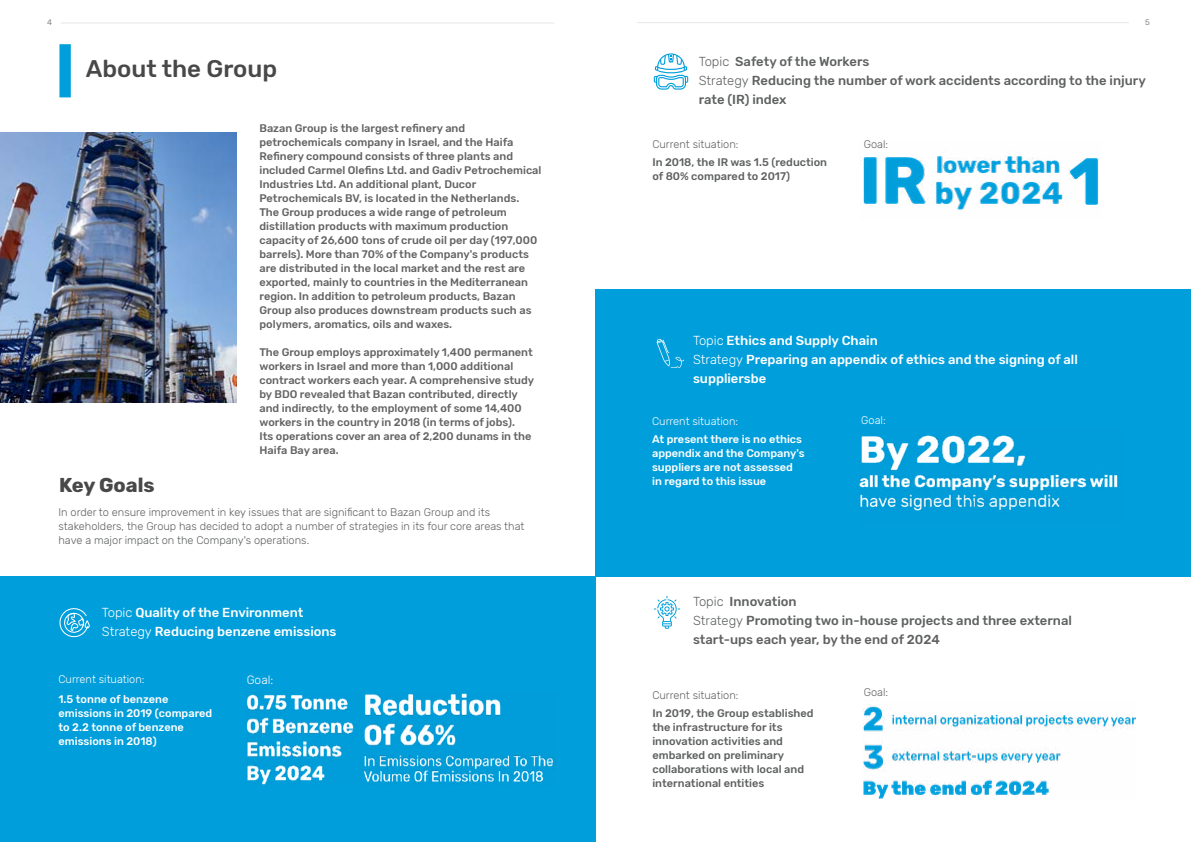
<style>
.page{position:relative;width:1191px;height:842px;background:#fff}
.page>*{position:absolute;margin:0;border:0;box-sizing:border-box;transform-origin:0 0}
.t1{font:500 24px "Rubik";color:#484848}
.t2{font:700 20px "Rubik";color:#484848}
.t3{font:500 13px/19px "Rubik";color:#5f6161}
.t4{font:500 13px/19px "Rubik";color:#fff}
.t5{font:300 12px "Rubik";color:#fff}
.t6{font:500 11px/14px "Rubik";color:#636363}
.t7{font:300 11px/14px "Rubik";color:#5f6161}
.t8{font:500 11px/14px "Rubik";color:#5f6161}
.t9{font:500 11px/14px "Rubik";color:#fff}
.t10{font:300 11px "Rubik";color:#fff}
.t11{font:300 11px "Rubik";color:#636363}
.t12{font:8px "Rubik";color:#858585}
.s1{font-weight:300}
</style>
<div class="page">
<div style="left:595px;top:289px;width:596px;height:288px;background:#009edb"></div>
<svg style="left:654px;top:53px;width:34px;height:37px"></svg>
<svg style="left:656px;top:339px;width:28px;height:29px"></svg>
<svg style="left:654px;top:596px;width:26px;height:33px"></svg>
<div style="left:0;top:577px;width:595px;height:265px;background:#009edb"></div>
<div style="left:59px;top:44px;width:12px;height:53px;background:#009edb"></div>
<svg style="left:59px;top:608px;width:31px;height:30px"></svg>
<img style="left:0;top:133px;width:236px;height:269px">
<hr style="left:637px;top:22px;width:492px;height:1px;background:#e6e6e6">
<hr style="left:61px;top:23px;width:493px;height:1px;background:#e6e6e6">
<img style="left:862px;top:706px;width:274px;height:92px">
<img style="left:860px;top:156px;width:240px;height:54px">
<img style="left:859px;top:435px;width:259px;height:76px">
<img style="left:246px;top:692px;width:310px;height:93px">
<p class="t12" style="left:47px;top:17px;width:6px">4</p>
<h1 class="t1" style="left:86px;top:54px;width:193px">About the Group</h1>
<h2 class="t2" style="left:59px;top:473px;width:97px">Key Goals</h2>
<p class="t6" style="left:259px;top:121px;width:283px">Bazan Group is the largest refinery and petrochemicals company in Israel, and the Haifa Refinery compound consists of three plants and included Carmel Olefins Ltd. and Gadiv Petrochemical Industries Ltd. An additional plant, Ducor Petrochemicals BV is, located in the Netherlands.<br>The Group produces a wide range of petroleum distillation products with maximum production capacity of 26,600 tons of crude oil per day )197,000 barrels .) More than 70% of the Company s' products are distributed in the local market and the rest are exported, mainly to countries in the Mediterranean region In. addition to petroleum products, Bazan Group also produces downstream products such as polymers, aromatics, oils and waxes.</p>
<p class="t6" style="left:259px;top:345px;width:276px">The Group employs approximately 1,400 permanent workers in Israel and more than 1,000 additional contract workers each year A. comprehensive study by BDO revealed that Bazan contributed, directly and indirectly, to the employment of some 14,400 workers in the country in 2018 (in terms of jobs .(<br>Its operations cover an area of 2,200 dunams in the Haifa Bay area.</p>
<p class="t7" style="left:58px;top:505px;width:467px">In order to ensure improvement in key issues that are significant to Bazan Group and its stakeholders, the Group has decided to adopt a number of strategies in its four core areas that have a major impact on the Company s' operations.</p>
<p class="t4" style="left:102px;top:604px;width:236px"><span class="s1">Topic</span> Quality of the Environment<br><span class="s1">Strategy</span> Reducing benzene emissions</p>
<p class="t10" style="left:58px;top:673px;width:88px">Current situation:</p>
<p class="t9" style="left:58px;top:692px;width:155px">1.5 tonne of benzene emissions in 2019 (compared to 2.2 tonne of benzene emissions in 2018(</p>
<p class="t5" style="left:247px;top:673px;width:28px">Goal:</p>
<p class="t12" style="left:1145px;top:17px;width:6px">5</p>
<p class="t3" style="left:735px;top:52px;width:136px">Safety of the Workers</p>
<p class="t3" style="left:698px;top:52px;width:448px"><span class="s1">Topic<br>Strategy</span> Reducing the number of work accidents according to the injury rate (IR) index</p>
<p class="t7" style="left:652px;top:137px;width:88px">Current situation:</p>
<p class="t8" style="left:652px;top:155px;width:176px">In 2018, the IR was 1.5 (reduction of 80% compared to 2017(</p>
<p class="t11" style="left:863px;top:138px;width:26px">Goal:</p>
<p class="t4" style="left:693px;top:332px;width:386px"><span class="s1">Topic</span> Ethics and Supply Chain<br><span class="s1">Strategy</span> Preparing an appendix of ethics and the signing of all suppliersbe</p>
<p class="t10" style="left:652px;top:415px;width:88px">Current situation:</p>
<p class="t9" style="left:652px;top:433px;width:154px">At present there is no ethics appendix and the Company s' suppliers are not assessed in regard to this issue</p>
<p class="t10" style="left:861px;top:414px;width:26px">Goal:</p>
<p class="t3" style="left:729px;top:592px;width:69px">Innovation</p>
<p class="t3" style="left:693px;top:592px;width:380px"><span class="s1">Topic<br>Strategy</span> Promoting two in-house projects and three external start-ups each year, by the end of 2024</p>
<p class="t7" style="left:652px;top:688px;width:88px">Current situation:</p>
<p class="t8" style="left:652px;top:706px;width:163px">In 2019, the Group established the infrastructure for its innovation activities and embarked on preliminary collaborations with local and international entities</p>
<p class="t11" style="left:863px;top:686px;width:26px">Goal:</p>
</div>
